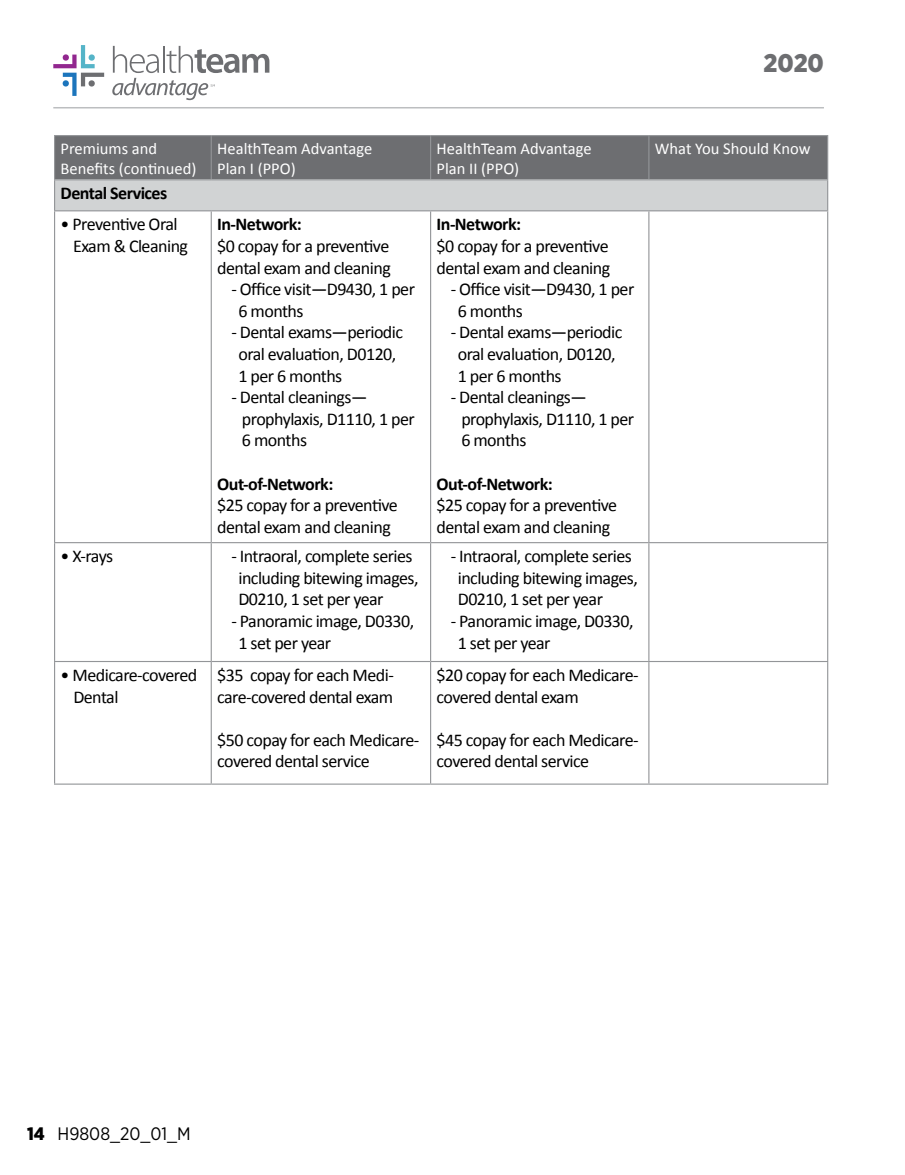
<style>
.page{position:relative;width:905px;height:1175px;background:#fff}
.page>*{position:absolute;margin:0;border:0;box-sizing:border-box;transform-origin:0 0}
.t1{font:900 25.5px "Gotham Narrow";color:#6d6e71}
.t2{font:18px/21.6px "Calibri";letter-spacing:-.03em;color:#000}
.t3{font:700 18px "Calibri";letter-spacing:-.03em;color:#000}
.t4{font:18px "Gotham Narrow";color:#000}
.t5{font:16.5px/19.8px "Calibri";color:#fff}
.s1{font-weight:900}
</style>
<div class="page">
<div style="left:55px;top:136px;width:772px;height:43px;background:#6d6e71"></div>
<div style="left:55px;top:180px;width:772px;height:31px;background:#d1d3d4"></div>
<hr style="left:54px;top:179px;width:157px;height:1px;background:#939598">
<hr style="left:54px;top:180px;width:1px;height:30px;background:#939598">
<hr style="left:211px;top:179px;width:219px;height:1px;background:#939598">
<hr style="left:430px;top:179px;width:219px;height:1px;background:#939598">
<hr style="left:649px;top:179px;width:179px;height:1px;background:#939598">
<hr style="left:827px;top:180px;width:1px;height:30px;background:#939598">
<hr style="left:54px;top:210px;width:157px;height:1px;background:#939598">
<hr style="left:54px;top:211px;width:1px;height:331px;background:#939598">
<hr style="left:211px;top:210px;width:219px;height:1px;background:#939598">
<hr style="left:211px;top:211px;width:1px;height:331px;background:#939598">
<hr style="left:430px;top:210px;width:219px;height:1px;background:#939598">
<hr style="left:430px;top:211px;width:1px;height:331px;background:#939598">
<hr style="left:649px;top:210px;width:179px;height:1px;background:#939598">
<hr style="left:648px;top:211px;width:1px;height:331px;background:#939598">
<hr style="left:827px;top:211px;width:1px;height:331px;background:#939598">
<hr style="left:54px;top:542px;width:157px;height:1px;background:#939598">
<hr style="left:54px;top:543px;width:1px;height:118px;background:#939598">
<hr style="left:211px;top:542px;width:219px;height:1px;background:#939598">
<hr style="left:211px;top:543px;width:1px;height:118px;background:#939598">
<hr style="left:430px;top:542px;width:219px;height:1px;background:#939598">
<hr style="left:430px;top:543px;width:1px;height:118px;background:#939598">
<hr style="left:649px;top:542px;width:179px;height:1px;background:#939598">
<hr style="left:648px;top:543px;width:1px;height:118px;background:#939598">
<hr style="left:827px;top:543px;width:1px;height:118px;background:#939598">
<hr style="left:54px;top:661px;width:157px;height:1px;background:#939598">
<hr style="left:54px;top:662px;width:1px;height:121px;background:#939598">
<hr style="left:211px;top:661px;width:219px;height:1px;background:#939598">
<hr style="left:211px;top:662px;width:1px;height:121px;background:#939598">
<hr style="left:430px;top:661px;width:219px;height:1px;background:#939598">
<hr style="left:430px;top:662px;width:1px;height:121px;background:#939598">
<hr style="left:649px;top:661px;width:179px;height:1px;background:#939598">
<hr style="left:648px;top:662px;width:1px;height:121px;background:#939598">
<hr style="left:827px;top:662px;width:1px;height:121px;background:#939598">
<hr style="left:54px;top:135px;width:157px;height:1px;background:#939598">
<hr style="left:54px;top:136px;width:1px;height:43px;background:#939598">
<hr style="left:211px;top:135px;width:219px;height:1px;background:#939598">
<hr style="left:211px;top:136px;width:1px;height:43px;background:#939598">
<hr style="left:430px;top:135px;width:219px;height:1px;background:#939598">
<hr style="left:430px;top:136px;width:1px;height:43px;background:#939598">
<hr style="left:649px;top:135px;width:179px;height:1px;background:#939598">
<hr style="left:648px;top:136px;width:1px;height:43px;background:#939598">
<hr style="left:827px;top:136px;width:1px;height:43px;background:#939598">
<hr style="left:54px;top:783px;width:157px;height:1px;background:#939598">
<hr style="left:211px;top:783px;width:219px;height:1px;background:#939598">
<hr style="left:430px;top:783px;width:219px;height:1px;background:#939598">
<hr style="left:649px;top:783px;width:179px;height:1px;background:#939598">
<hr style="left:53px;top:107px;width:770px;height:1px;background:#bcbec0">
<svg style="left:53px;top:45px;width:51px;height:51px"></svg>
<svg style="left:112px;top:46px;width:157px;height:54px"></svg>
<h1 class="t1" style="left:763px;top:46px;width:62px">2020</h1>
<p class="t5" style="left:61px;top:138px;width:137px">Premiums and<br>Benefits (continued)</p>
<p class="t5" style="left:217px;top:138px;width:156px">HealthTeam Advantage<br>Plan I (PPO)</p>
<p class="t5" style="left:436px;top:138px;width:156px">HealthTeam Advantage<br>Plan II (PPO)</p>
<p class="t5" style="left:655px;top:138px;width:157px">What You Should Know</p>
<p class="t3" style="left:61px;top:181px;width:108px">Dental Services</p>
<p class="t2" style="left:73px;top:213px;width:116px;text-indent:-12px">• Preventive Oral<br>Exam &amp; Cleaning</p>
<p class="t3" style="left:217px;top:212px;width:86px">In-Network:</p>
<p class="t3" style="left:436px;top:212px;width:86px">In-Network:</p>
<p class="t2" style="left:436px;top:234px;width:175px">$0 copay for a preventive dental exam and cleaning</p>
<p class="t2" style="left:458px;top:277px;width:178px;text-indent:-7px">- Office visit—D9430, 1 per<br>6 months</p>
<p class="t2" style="left:458px;top:321px;width:166px;text-indent:-7px">- Dental exams—periodic oral evaluation, D0120,<br>1 per 6 months</p>
<p class="t2" style="left:461px;top:385px;width:174px;text-indent:-11px">- Dental cleanings— prophylaxis, D1110, 1 per<br>6 months</p>
<p class="t3" style="left:436px;top:471px;width:118px">Out-of-Network:</p>
<p class="t2" style="left:436px;top:493px;width:182px">$25 copay for a preventive dental exam and cleaning</p>
<p class="t2" style="left:217px;top:234px;width:175px">$0 copay for a preventive dental exam and cleaning</p>
<p class="t2" style="left:238px;top:277px;width:178px;text-indent:-7px">- Office visit—D9430, 1 per<br>6 months</p>
<p class="t2" style="left:238px;top:321px;width:166px;text-indent:-7px">- Dental exams—periodic oral evaluation, D0120,<br>1 per 6 months</p>
<p class="t2" style="left:242px;top:385px;width:174px;text-indent:-11px">- Dental cleanings— prophylaxis, D1110, 1 per<br>6 months</p>
<p class="t3" style="left:217px;top:471px;width:118px">Out-of-Network:</p>
<p class="t2" style="left:217px;top:493px;width:182px">$25 copay for a preventive dental exam and cleaning</p>
<p class="t2" style="left:61px;top:544px;width:54px">• X-rays</p>
<p class="t2" style="left:238px;top:544px;width:182px;text-indent:-7px">- Intraoral, complete series including bitewing images,<br>D0210, 1 set per year</p>
<p class="t2" style="left:238px;top:609px;width:177px;text-indent:-7px">- Panoramic image, D0330,<br>1 set per year</p>
<p class="t2" style="left:73px;top:663px;width:125px;text-indent:-13px">• Medicare-covered<br>Dental</p>
<p class="t2" style="left:217px;top:663px;width:178px">$35 copay for each Medi&shy;care-covered dental exam</p>
<p class="t2" style="left:217px;top:728px;width:203px">$50 copay for each Medicare&shy;covered dental service</p>
<p class="t2" style="left:458px;top:544px;width:182px;text-indent:-7px">- Intraoral, complete series including bitewing images,<br>D0210, 1 set per year</p>
<p class="t2" style="left:458px;top:609px;width:177px;text-indent:-7px">- Panoramic image, D0330,<br>1 set per year</p>
<p class="t2" style="left:436px;top:663px;width:203px">$20 copay for each Medicare&shy;covered dental exam</p>
<p class="t2" style="left:436px;top:728px;width:203px">$45 copay for each Medicare&shy;covered dental service</p>
<p class="t4" style="left:27px;top:1122px;width:165px"><span class="s1">14</span> H9808_20_01_M</p>
</div>
